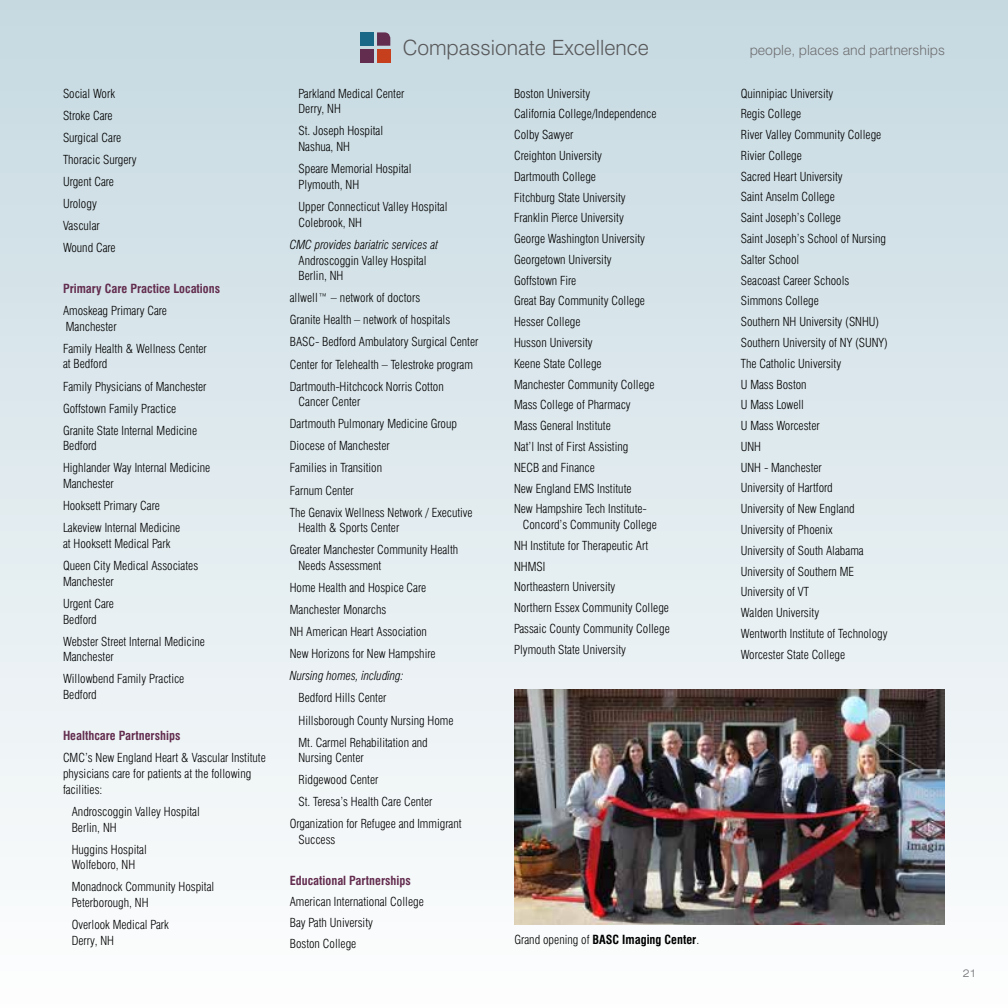
<style>
.page{position:relative;width:1008px;height:1008px;background:#fff}
.page>*{position:absolute;margin:0;border:0;box-sizing:border-box;transform-origin:0 0}
.t1{font:300 21px "Swiss 721 BT";color:#58595b}
.t2{font:300 14px "Swiss 721 BT";color:#6d6e71}
.t3{font:300 condensed 12.25px/20.8px "Swiss 721 BT";color:#000}
.t4{font:700 condensed 12.25px "Swiss 721 BT";color:#632d4f}
.t5{font:italic 300 condensed 12.25px "Swiss 721 BT";color:#000}
.t6{font:700 condensed 12.25px "Swiss 721 BT";color:#000}
.t7{font:300 expanded 10.5px "Swiss 721 BT";color:#6d6e71}
.s1{font-weight:300}
</style>
<div class="page">
<div style="left:0;top:0;width:1008px;height:1008px;background:linear-gradient(to bottom,#c6d9e1,#fdfefe)"></div>
<img style="left:514px;top:689px;width:431px;height:236px">
<div style="left:377px;top:49px;width:13px;height:13px;background:#c6401d"></div>
<svg style="left:377px;top:32px;width:13px;height:14px"></svg>
<div style="left:360px;top:49px;width:14px;height:13px;background:#632d4f"></div>
<div style="left:360px;top:32px;width:14px;height:14px;background:#1a6887"></div>
<p class="t3" style="left:63px;top:82px;width:75px;line-height:22.1px">Social Work<br>Stroke Care<br>Surgical Care<br>Thoracic Surgery<br>Urgent Care<br>Urology<br>Vascular<br>Wound Care</p>
<p class="t4" style="left:63px;top:281px;width:159px">Primary Care Practice Locations</p>
<p class="t3" style="left:63px;top:303px;width:106px;line-height:15.8px">Amoskeag Primary Care<br>Manchester</p>
<p class="t3" style="left:63px;top:340px;width:145px;line-height:15.8px">Family Health &amp; Wellness Center at Bedford</p>
<p class="t3" style="left:63px;top:375px;width:145px;line-height:22.1px">Family Physicians of Manchester<br>Goffstown Family Practice<br>Granite State Internal Medicine</p>
<p class="t3" style="left:63px;top:435px;width:149px;line-height:22.1px">Bedford<br>Highlander Way Internal Medicine</p>
<p class="t3" style="left:63px;top:473px;width:119px;line-height:22.1px">Manchester<br>Hooksett Primary Care<br>Lakeview Internal Medicine</p>
<p class="t3" style="left:63px;top:533px;width:137px;line-height:22.1px">at Hooksett Medical Park<br>Queen City Medical Associates</p>
<p class="t3" style="left:63px;top:570px;width:53px;line-height:22.1px">Manchester<br>Urgent Care</p>
<p class="t3" style="left:63px;top:608px;width:143px;line-height:22.1px">Bedford<br>Webster Street Internal Medicine</p>
<p class="t3" style="left:63px;top:646px;width:123px;line-height:22.1px">Manchester<br>Willowbend Family Practice</p>
<p class="t3" style="left:63px;top:684px;width:35px">Bedford</p>
<p class="t4" style="left:63px;top:728px;width:119px">Healthcare Partnerships</p>
<p class="t3" style="left:63px;top:750px;width:204px;line-height:15.8px">CMC’s New England Heart &amp; Vascular Institute physicians care for patients at the following facilities:</p>
<p class="t3" style="left:72px;top:803px;width:130px;line-height:15.8px">Androscoggin Valley Hospital<br>Berlin, NH</p>
<p class="t3" style="left:72px;top:841px;width:77px;line-height:15.8px">Huggins Hospital<br>Wolfeboro, NH</p>
<p class="t3" style="left:72px;top:879px;width:144px;line-height:15.8px">Monadnock Community Hospital<br>Peterborough, NH</p>
<p class="t3" style="left:72px;top:917px;width:99px;line-height:15.8px">Overlook Medical Park<br>Derry, NH</p>
<h1 class="t1" style="left:403px;top:34px;width:248px">Compassionate Excellence</h1>
<p class="t2" style="left:750px;top:42px;width:197px">people, places and partnerships</p>
<p class="t3" style="left:299px;top:85px;width:107px;line-height:15.8px">Parkland Medical Center<br>Derry, NH</p>
<p class="t3" style="left:299px;top:123px;width:86px;line-height:15.8px">St. Joseph Hospital<br>Nashua, NH</p>
<p class="t3" style="left:299px;top:161px;width:115px;line-height:15.8px">Speare Memorial Hospital<br>Plymouth, NH</p>
<p class="t3" style="left:299px;top:199px;width:151px;line-height:15.8px">Upper Connecticut Valley Hospital<br>Colebrook, NH</p>
<p class="t5" style="left:290px;top:237px;width:150px">CMC provides bariatric services at</p>
<p class="t3" style="left:299px;top:252px;width:130px;line-height:15.8px">Androscoggin Valley Hospital<br>Berlin, NH</p>
<p class="t3" style="left:290px;top:287px;width:190px;line-height:22.1px">allwell™ – network of doctors<br>Granite Health – network of hospitals BASC- Bedford Ambulatory Surgical Center Center for Telehealth – Telestroke program Dartmouth-Hitchcock Norris Cotton</p>
<p class="t3" style="left:290px;top:391px;width:184px;line-height:22.1px;text-indent:9px">Cancer Center<br>Dartmouth Pulmonary Medicine Group<br>Diocese of Manchester<br>Families in Transition<br>Farnum Center<br>The Genavix Wellness Network / Executive</p>
<p class="t3" style="left:290px;top:517px;width:170px;line-height:22.1px;text-indent:9px">Health &amp; Sports Center<br>Greater Manchester Community Health</p>
<p class="t3" style="left:290px;top:555px;width:147px;line-height:22.1px;text-indent:9px">Needs Assessment<br>Home Health and Hospice Care<br>Manchester Monarchs<br>NH American Heart Association<br>New Horizons for New Hampshire</p>
<p class="t5" style="left:290px;top:669px;width:115px">Nursing homes, including:</p>
<p class="t3" style="left:299px;top:687px;width:157px;line-height:22.1px">Bedford Hills Center<br>Hillsborough County Nursing Home<br>Mt. Carmel Rehabilitation and</p>
<p class="t3" style="left:299px;top:747px;width:67px">Nursing Center</p>
<p class="t3" style="left:299px;top:769px;width:81px">Ridgewood Center</p>
<p class="t3" style="left:299px;top:792px;width:135px">St. Teresa’s Health Care Center</p>
<p class="t3" style="left:290px;top:814px;width:173px">Organization for Refugee and Immigrant</p>
<p class="t3" style="left:299px;top:829px;width:38px">Success</p>
<p class="t4" style="left:290px;top:873px;width:123px">Educational Partnerships</p>
<p class="t3" style="left:290px;top:891px;width:136px">American International College<br>Bay Path University<br>Boston College</p>
<p class="t3" style="left:514px;top:83px;width:144px">Boston University<br>California College/Independence<br>Colby Sawyer<br>Creighton University<br>Dartmouth College<br>Fitchburg State University<br>Franklin Pierce University<br>George Washington University<br>Georgetown University<br>Goffstown Fire<br>Great Bay Community College<br>Hesser College<br>Husson University<br>Keene State College<br>Manchester Community College<br>Mass College of Pharmacy<br>Mass General Institute<br>Nat’l Inst of First Assisting<br>NECB and Finance<br>New England EMS Institute<br>New Hampshire Tech Institute-</p>
<p class="t3" style="left:514px;top:514px;width:157px;text-indent:9px">Concord’s Community College<br>NH Institute for Therapeutic Art<br>NHMSI<br>Northeastern University<br>Northern Essex Community College<br>Passaic County Community College<br>Plymouth State University</p>
<p class="t6" style="left:514px;top:932px;width:186px"><span class="s1">Grand opening of</span> BASC Imaging Center<span class="s1">.</span></p>
<p class="t3" style="left:741px;top:83px;width:149px">Quinnipiac University<br>Regis College<br>River Valley Community College<br>Rivier College<br>Sacred Heart University<br>Saint Anselm College<br>Saint Joseph’s College<br>Saint Joseph’s School of Nursing<br>Salter School<br>Seacoast Career Schools<br>Simmons College<br>Southern NH University (SNHU)<br>Southern University of NY (SUNY)<br>The Catholic University<br>U Mass Boston<br>U Mass Lowell<br>U Mass Worcester<br>UNH<br>UNH - Manchester<br>University of Hartford<br>University of New England<br>University of Phoenix<br>University of South Alabama<br>University of Southern ME<br>University of VT<br>Walden University<br>Wentworth Institute of Technology<br>Worcester State College</p>
<p class="t7" style="left:963px;top:967px;width:15px">21</p>
</div>
